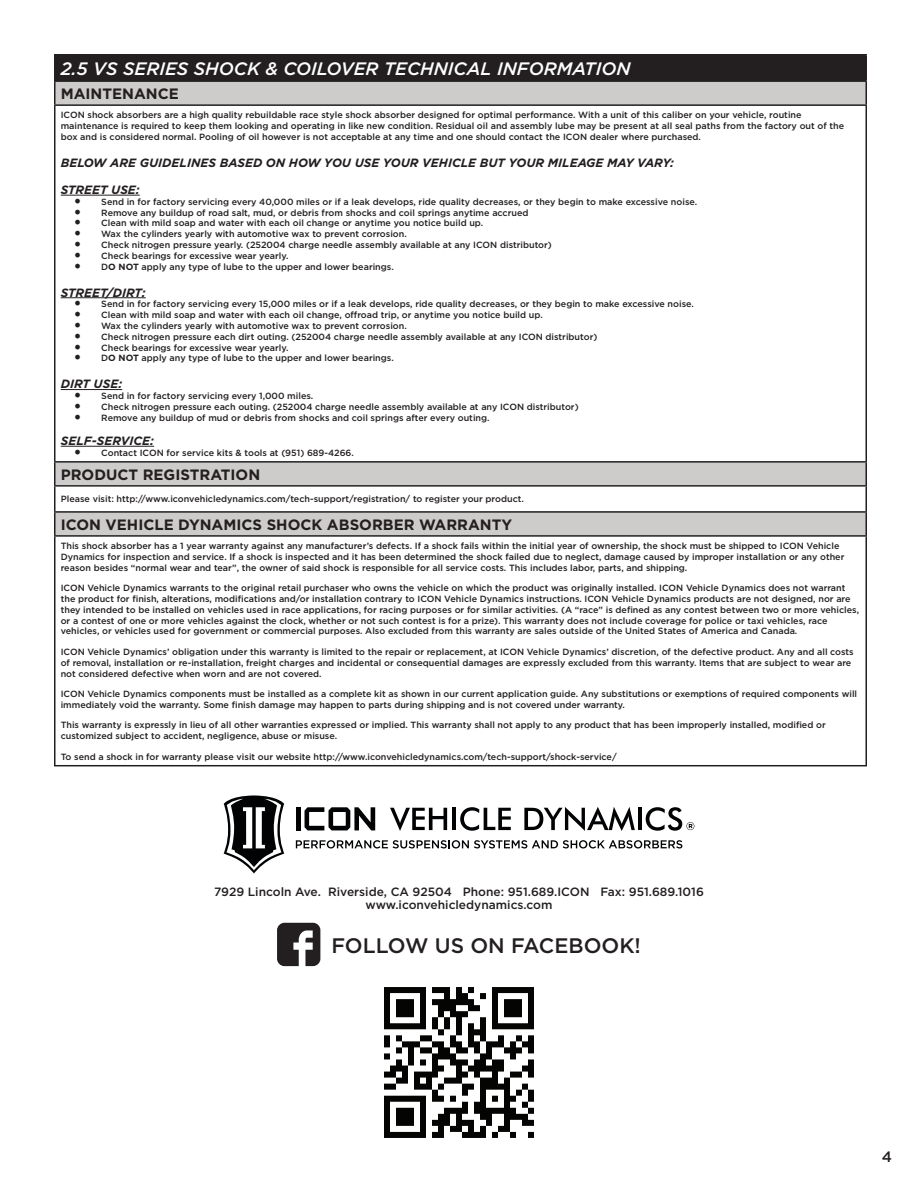
<style>
.page{position:relative;width:918px;height:1188px;background:#fff}
.page>*{position:absolute;margin:0;border:0;box-sizing:border-box;transform-origin:0 0}
.t1{font:500 21px "Gotham";color:#231f20}
.t2{font:italic 500 18px "Gotham";color:#fff}
.t3{font:700 15px "Gotham";color:#231f20}
.t4{font:500 15px "Gotham";color:#231f20}
.t5{font:italic 700 12px "Gotham";color:#231f20}
.t6{font:500 12px/13.5px "Gotham";color:#231f20;text-align:center}
.t7{font:500 9px/10.8px "Gotham";color:#231f20}
.s1{font-family:"Minion Pro";font-weight:400;font-size:18px}
.s2{font-weight:700}
</style>
<div class="page">
<div style="left:55px;top:55px;width:811px;height:26px;background:#231f20"></div>
<svg style="left:56px;top:82px;width:810px;height:453px"></svg>
<div style="left:55px;top:486px;width:811px;height:26px;background:#fff"></div>
<hr style="left:54px;top:54px;width:813px;height:2px;background:#231f20">
<hr style="left:54px;top:55px;width:2px;height:25px;background:#231f20">
<hr style="left:54px;top:80px;width:813px;height:2px;background:#231f20">
<hr style="left:54px;top:82px;width:2px;height:22px;background:#231f20">
<svg style="left:866px;top:55px;width:1px;height:49px"></svg>
<hr style="left:54px;top:104px;width:813px;height:2px;background:#231f20">
<hr style="left:54px;top:106px;width:2px;height:355px;background:#231f20">
<hr style="left:866px;top:106px;width:1px;height:355px;background:#231f20">
<hr style="left:54px;top:461px;width:813px;height:2px;background:#231f20">
<hr style="left:54px;top:463px;width:2px;height:22px;background:#231f20">
<hr style="left:54px;top:485px;width:813px;height:2px;background:#231f20">
<hr style="left:54px;top:487px;width:2px;height:24px;background:#231f20">
<hr style="left:54px;top:511px;width:813px;height:2px;background:#231f20">
<hr style="left:54px;top:513px;width:2px;height:22px;background:#231f20">
<svg style="left:866px;top:463px;width:1px;height:72px"></svg>
<hr style="left:54px;top:535px;width:813px;height:2px;background:#231f20">
<hr style="left:54px;top:537px;width:2px;height:228px;background:#231f20">
<hr style="left:866px;top:537px;width:1px;height:228px;background:#231f20">
<hr style="left:54px;top:765px;width:813px;height:1px;background:#231f20">
<hr style="left:61px;top:195px;width:79px;height:1px;background:#231f20">
<hr style="left:61px;top:297px;width:85px;height:1px;background:#231f20">
<hr style="left:61px;top:389px;width:61px;height:1px;background:#231f20">
<hr style="left:61px;top:446px;width:93px;height:1px;background:#231f20">
<svg style="left:277px;top:923px;width:43px;height:43px"></svg>
<img style="left:384px;top:987px;width:150px;height:151px">
<svg style="left:224px;top:795px;width:60px;height:79px"></svg>
<hr style="left:296px;top:807px;width:4px;height:23px;background:#010203">
<svg style="left:305px;top:807px;width:70px;height:23px"></svg>
<svg style="left:390px;top:808px;width:57px;height:23px"></svg>
<hr style="left:452px;top:808px;width:4px;height:22px;background:#010203">
<svg style="left:460px;top:807px;width:51px;height:24px"></svg>
<svg style="left:524px;top:807px;width:111px;height:24px"></svg>
<hr style="left:638px;top:808px;width:3px;height:22px;background:#010203">
<svg style="left:296px;top:840px;width:386px;height:9px"></svg>
<svg style="left:646px;top:807px;width:48px;height:24px"></svg>
<h2 class="t2" style="left:61px;top:57px;width:571px">2.5 VS SERIES SHOCK &amp; COILOVER TECHNICAL INFORMATION</h2>
<h3 class="t3" style="left:61px;top:84px;width:120px">MAINTENANCE</h3>
<p class="t7" style="left:61px;top:110px;width:785px">ICON shock absorbers are a high quality rebuildable race style shock absorber designed for optimal performance. With a unit of this caliber on your vehicle, routine maintenance is required to keep them looking and operating in like new condition. Residual oil and assembly lube may be present at all seal paths from the factory out of the box and is considered normal. Pooling of oil however is not acceptable at any time and one should contact the ICON dealer where purchased.</p>
<h3 class="t5" style="left:61px;top:155px;width:615px">BELOW ARE GUIDELINES BASED ON HOW YOU USE YOUR VEHICLE BUT YOUR MILEAGE MAY VARY:</h3>
<h3 class="t5" style="left:61px;top:182px;width:81px">STREET USE:</h3>
<p class="t7" style="left:74px;top:196px;width:625px"><span class="s1">•</span> Send in for factory servicing every 40,000 miles or if a leak develops, ride quality decreases, or they begin to make excessive noise.</p>
<p class="t7" style="left:74px;top:207px;width:456px"><span class="s1">•</span> Remove any buildup of road salt, mud, or debris from shocks and coil springs anytime accrued</p>
<p class="t7" style="left:74px;top:218px;width:411px"><span class="s1">•</span> Clean with mild soap and water with each oil change or anytime you notice build up.</p>
<p class="t7" style="left:74px;top:228px;width:334px"><span class="s1">•</span> Wax the cylinders yearly with automotive wax to prevent corrosion.</p>
<p class="t7" style="left:74px;top:239px;width:479px"><span class="s1">•</span> Check nitrogen pressure yearly. (252004 charge needle assembly available at any ICON distributor)</p>
<p class="t7" style="left:74px;top:250px;width:216px"><span class="s1">•</span> Check bearings for excessive wear yearly.</p>
<p class="t7" style="left:74px;top:261px;width:321px"><span class="s1">•</span> D<span class="s2">O NOT</span> apply any type of lube to the upper and lower bearings.</p>
<h3 class="t5" style="left:61px;top:284px;width:87px">STREET/DIRT:</h3>
<p class="t7" style="left:74px;top:299px;width:621px"><span class="s1">•</span> Send in for factory servicing every 15,000 miles or if a leak develops, ride quality decreases, or they begin to make excessive noise.</p>
<p class="t7" style="left:74px;top:309px;width:470px"><span class="s1">•</span> Clean with mild soap and water with each oil change, offroad trip, or anytime you notice build up.</p>
<p class="t7" style="left:74px;top:320px;width:334px"><span class="s1">•</span> Wax the cylinders yearly with automotive wax to prevent corrosion.</p>
<p class="t7" style="left:74px;top:331px;width:525px"><span class="s1">•</span> Check nitrogen pressure each dirt outing. (252004 charge needle assembly available at any ICON distributor)</p>
<p class="t7" style="left:74px;top:342px;width:216px"><span class="s1">•</span> Check bearings for excessive wear yearly.</p>
<p class="t7" style="left:74px;top:353px;width:321px"><span class="s1">•</span> D<span class="s2">O NOT</span> apply any type of lube to the upper and lower bearings.</p>
<h3 class="t5" style="left:61px;top:376px;width:63px">DIRT USE:</h3>
<p class="t7" style="left:74px;top:390px;width:241px"><span class="s1">•</span> Send in for factory servicing every 1,000 miles.</p>
<p class="t7" style="left:74px;top:401px;width:506px"><span class="s1">•</span> Check nitrogen pressure each outing. (252004 charge needle assembly available at any ICON distributor)</p>
<p class="t7" style="left:74px;top:412px;width:417px"><span class="s1">•</span> Remove any buildup of mud or debris from shocks and coil springs after every outing.</p>
<h3 class="t5" style="left:61px;top:433px;width:95px">SELF-SERVICE:</h3>
<p class="t7" style="left:74px;top:447px;width:281px"><span class="s1">•</span> Contact ICON for service kits &amp; tools at (951) 689-4266.</p>
<h3 class="t3" style="left:61px;top:465px;width:201px">PRODUCT REGISTRATION</h3>
<p class="t7" style="left:61px;top:494px;width:465px">Please visit: http://www.iconvehicledynamics.com/tech-support/registration/ to register your product.</p>
<h3 class="t3" style="left:61px;top:515px;width:453px">ICON VEHICLE DYNAMICS SHOCK ABSORBER WARRANTY</h3>
<p class="t7" style="left:61px;top:540px;width:785px">This shock absorber has a 1 year warranty against any manufacturer’s defects. If a shock fails within the initial year of ownership, the shock must be shipped to ICON Vehicle<br>Dynamics for inspection and service. If a shock is inspected and it has been determined the shock failed due to neglect, damage caused by improper installation or any other reason besides “normal wear and tear”, the owner of said shock is responsible for all service costs. This includes labor, parts, and shipping.</p>
<p class="t7" style="left:61px;top:583px;width:800px">ICON Vehicle Dynamics warrants to the original retail purchaser who owns the vehicle on which the product was originally installed. ICON Vehicle Dynamics does not warrant the product for finish, alterations, modifications and/or installation contrary to ICON Vehicle Dynamics instructions. ICON Vehicle Dynamics products are not designed, nor are they intended to be installed on vehicles used in race applications, for racing purposes or for similar activities. (A “race” is defined as any contest between two or more vehicles, or a contest of one or more vehicles against the clock, whether or not such contest is for a prize). This warranty does not include coverage for police or taxi vehicles, race vehicles, or vehicles used for government or commercial purposes. Also excluded from this warranty are sales outside of the United States of America and Canada.</p>
<p class="t7" style="left:61px;top:646px;width:795px">ICON Vehicle Dynamics’ obligation under this warranty is limited to the repair or replacement, at ICON Vehicle Dynamics’ discretion, of the defective product. Any and all costs of removal, installation or re-installation, freight charges and incidental or consequential damages are expressly excluded from this warranty. Items that are subject to wear are not considered defective when worn and are not covered.</p>
<p class="t7" style="left:61px;top:688px;width:798px">ICON Vehicle Dynamics components must be installed as a complete kit as shown in our current application guide. Any substitutions or exemptions of required components will immediately void the warranty. Some finish damage may happen to parts during shipping and is not covered under warranty.</p>
<p class="t7" style="left:61px;top:720px;width:767px">This warranty is expressly in lieu of all other warranties expressed or implied. This warranty shall not apply to any product that has been improperly installed, modified or customized subject to accident, negligence, abuse or misuse.</p>
<p class="t7" style="left:61px;top:751px;width:557px">To send a shock in for warranty please visit our website http://www.iconvehicledynamics.com/tech-support/shock-service/</p>
<h3 class="t6" style="left:214px;top:885px;width:491px">7929 Lincoln Ave. Riverside, CA 92504 Phone: 951.689.ICON Fax: 951.689.1016 www.iconvehicledynamics.com</h3>
<h1 class="t1" style="left:331px;top:932px;width:311px">FOLLOW US ON FACEBOOK!</h1>
<h3 class="t4" style="left:882px;top:1147px;width:12px">4</h3>
</div>
